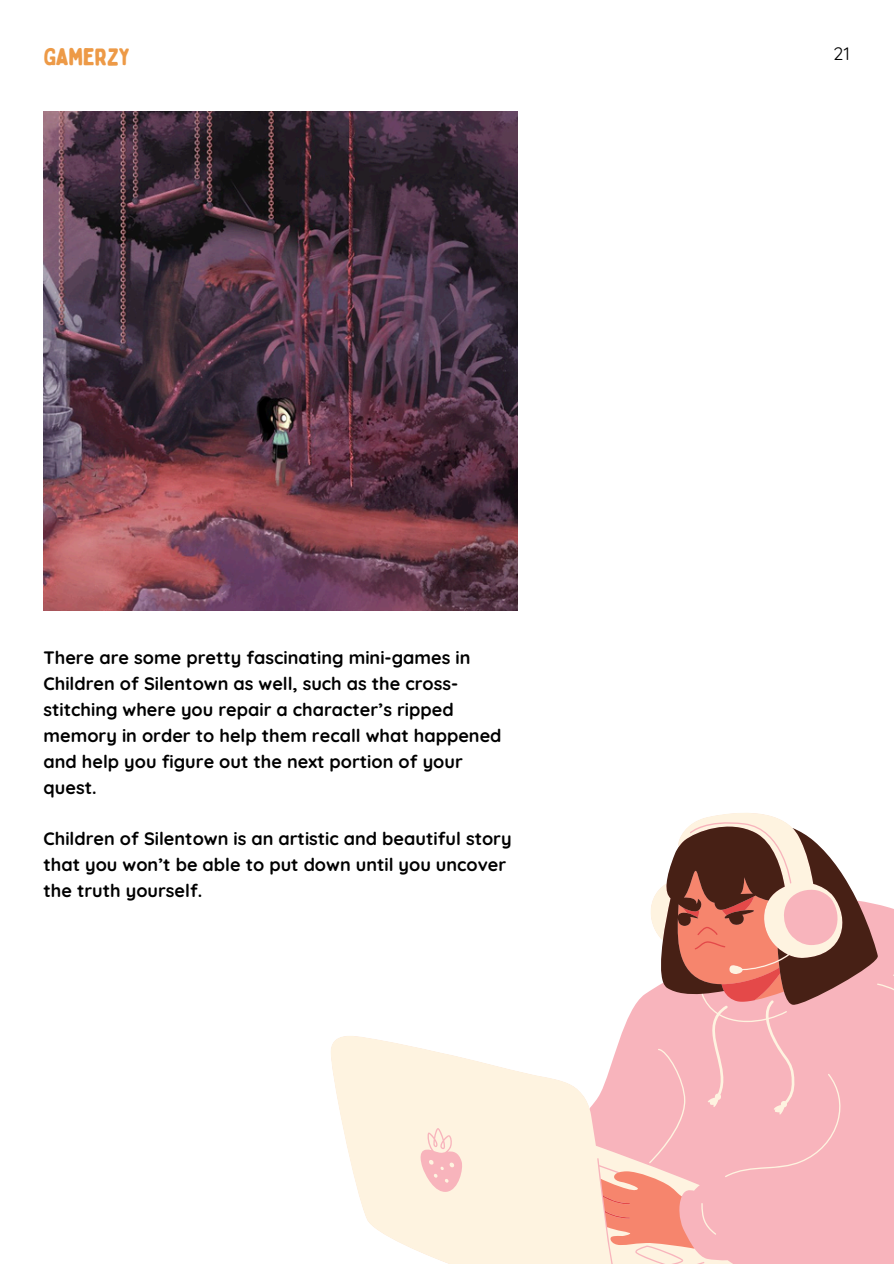
<style>
.page{position:relative;width:894px;height:1264px;background:#fff}
.page>*{position:absolute;margin:0;border:0;box-sizing:border-box;transform-origin:0 0}
.t1{font:24px "Bobby Jones Soft";letter-spacing:-.03em;color:#ed9a47}
.t2{font:700 18px/25.8px "Quicksand";color:#000}
.t3{font:18px "Quicksand";color:#000}
</style>
<div class="page">
<img style="left:44px;top:111px;width:473px;height:499px">
<svg style="left:331px;top:1036px;width:269px;height:227px;fill:#fef3e0"></svg>
<svg style="left:427px;top:1159px;width:28px;height:23px"></svg>
<svg style="left:600px;top:813px;width:293px;height:450px"></svg>
<p class="t1" style="left:44px;top:42px;width:89px">GAMERZY</p>
<p class="t3" style="left:833px;top:42px;width:18px">21</p>
<h1 class="t2" style="left:44px;top:644px;width:459px">There are some pretty fascinating mini-games in Children of Silentown as well, such as the cross&shy;stitching where you repair a character’s ripped memory in order to help them recall what happened and help you figure out the next portion of your quest.</h1>
<p class="t2" style="left:44px;top:825px;width:469px">Children of Silentown is an artistic and beautiful story that you won’t be able to put down until you uncover the truth yourself.</p>
</div>
